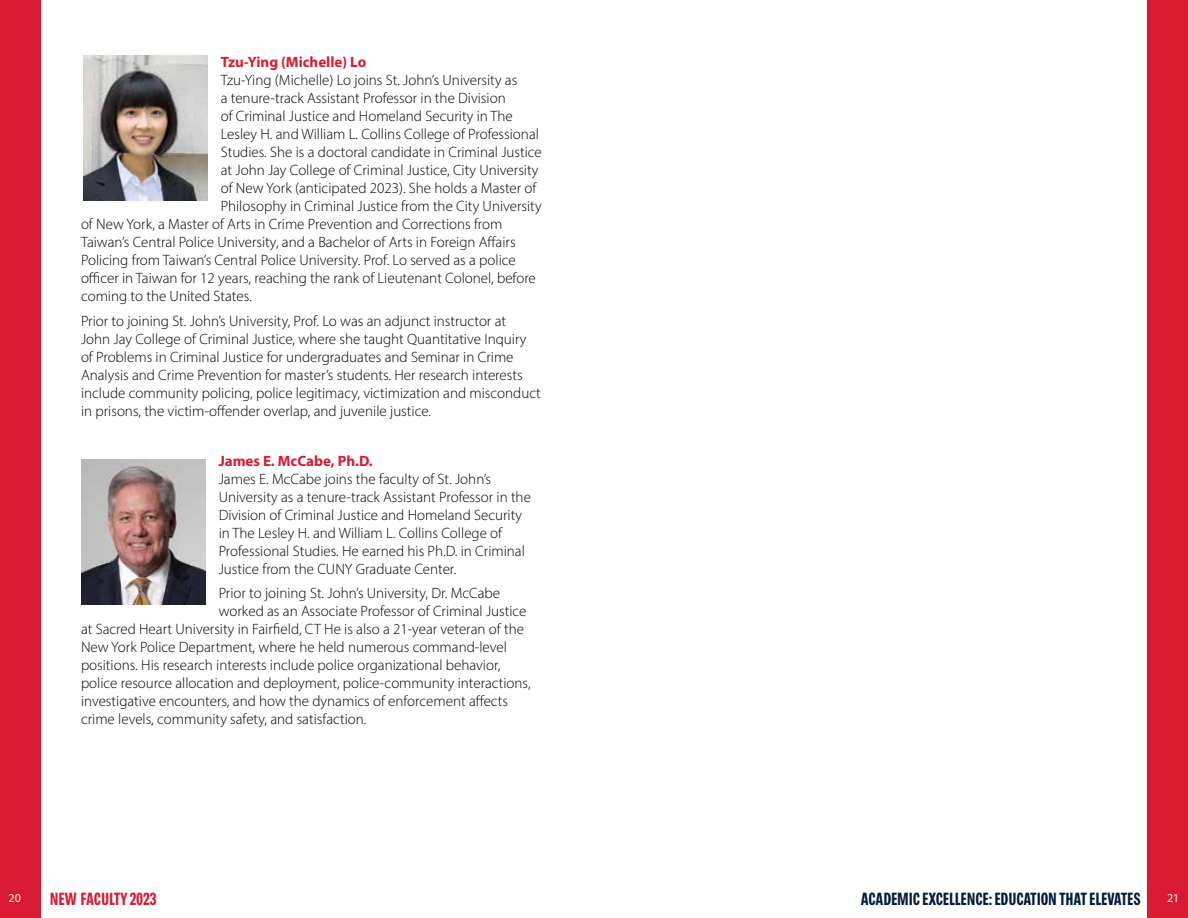
<style>
.page{position:relative;width:1188px;height:918px;background:#fff}
.page>*{position:absolute;margin:0;border:0;box-sizing:border-box;transform-origin:0 0}
.t1{font:18px "Brown Pro Extra Bold Cond";letter-spacing:-.01em;color:#001c3c}
.t2{font:18px "Brown Pro Extra Bold Cond";letter-spacing:-.01em;color:#da1a32}
.t3{font:300 15px/18px "Myriad Pro";color:#000}
.t4{font:700 15px "Myriad Pro";color:#da1a32}
.t5{font:12px "Myriad Pro";color:#fff}
</style>
<div class="page">
<div style="left:0;top:0;width:41px;height:918px;background:#da1a32"></div>
<div style="left:1147px;top:0;width:41px;height:918px;background:#da1a32"></div>
<img style="left:83px;top:55px;width:124px;height:146px">
<img style="left:81px;top:459px;width:124px;height:146px">
<p class="t4" style="left:221px;top:53px;width:147px">Tzu-Ying (Michelle) Lo</p>
<p class="t3" style="left:221px;top:71px;width:298px">Tzu-Ying (Michelle) Lo joins St. John’s University as</p>
<p class="t3" style="left:221px;top:89px;width:286px">a tenure-track Assistant Professor in the Division</p>
<p class="t3" style="left:221px;top:107px;width:294px">of Criminal Justice and Homeland Security in The</p>
<p class="t3" style="left:221px;top:125px;width:320px">Lesley H. and William L. Collins College of Professional</p>
<p class="t3" style="left:221px;top:143px;width:323px">Studies. She is a doctoral candidate in Criminal Justice</p>
<p class="t3" style="left:221px;top:161px;width:319px">at John Jay College of Criminal Justice, City University</p>
<p class="t3" style="left:221px;top:179px;width:317px">of New York (anticipated 2023). She holds a Master of</p>
<p class="t3" style="left:221px;top:197px;width:322px">Philosophy in Criminal Justice from the City University</p>
<p class="t3" style="left:81px;top:215px;width:423px">of New York, a Master of Arts in Crime Prevention and Corrections from</p>
<p class="t3" style="left:81px;top:233px;width:436px">Taiwan’s Central Police University, and a Bachelor of Arts in Foreign Affairs</p>
<p class="t3" style="left:81px;top:251px;width:436px">Policing from Taiwan’s Central Police University. Prof. Lo served as a police</p>
<p class="t3" style="left:81px;top:269px;width:456px">officer in Taiwan for 12 years, reaching the rank of Lieutenant Colonel, before</p>
<p class="t3" style="left:81px;top:287px;width:172px">coming to the United States.</p>
<p class="t3" style="left:81px;top:312px;width:461px">Prior to joining St. John’s University, Prof. Lo was an adjunct instructor at<br>John Jay College of Criminal Justice, where she taught Quantitative Inquiry of Problems in Criminal Justice for undergraduates and Seminar in Crime Analysis and Crime Prevention for master’s students. Her research interests include community policing, police legitimacy, victimization and misconduct in prisons, the victim-offender overlap, and juvenile justice.</p>
<p class="t4" style="left:219px;top:451px;width:156px">James E. McCabe, Ph.D.</p>
<p class="t3" style="left:219px;top:470px;width:314px">James E. McCabe joins the faculty of St. John’s University as a tenure-track Assistant Professor in the Division of Criminal Justice and Homeland Security in The Lesley H. and William L. Collins College of Professional Studies. He earned his Ph.D. in Criminal Justice from the CUNY Graduate Center.</p>
<p class="t3" style="left:219px;top:584px;width:283px">Prior to joining St. John’s University, Dr. McCabe</p>
<p class="t3" style="left:219px;top:602px;width:309px">worked as an Associate Professor of Criminal Justice</p>
<p class="t3" style="left:81px;top:620px;width:445px">at Sacred Heart University in Fairfield, CT He is also a 21-year veteran of the</p>
<p class="t3" style="left:81px;top:638px;width:428px">New York Police Department, where he held numerous command-level</p>
<p class="t3" style="left:81px;top:656px;width:421px">positions. His research interests include police organizational behavior,</p>
<p class="t3" style="left:81px;top:674px;width:451px">police resource allocation and deployment, police-community interactions,</p>
<p class="t3" style="left:81px;top:692px;width:429px">investigative encounters, and how the dynamics of enforcement affects</p>
<p class="t3" style="left:81px;top:710px;width:287px">crime levels, community safety, and satisfaction.</p>
<p class="t5" style="left:9px;top:891px;width:14px">20</p>
<p class="t2" style="left:50px;top:889px;width:108px">NEW FACULTY 2023</p>
<p class="t1" style="left:861px;top:889px;width:282px">ACADEMIC EXCELLENCE: EDUCATION THAT ELEVATES</p>
<p class="t5" style="left:1167px;top:891px;width:14px">21</p>
</div>
